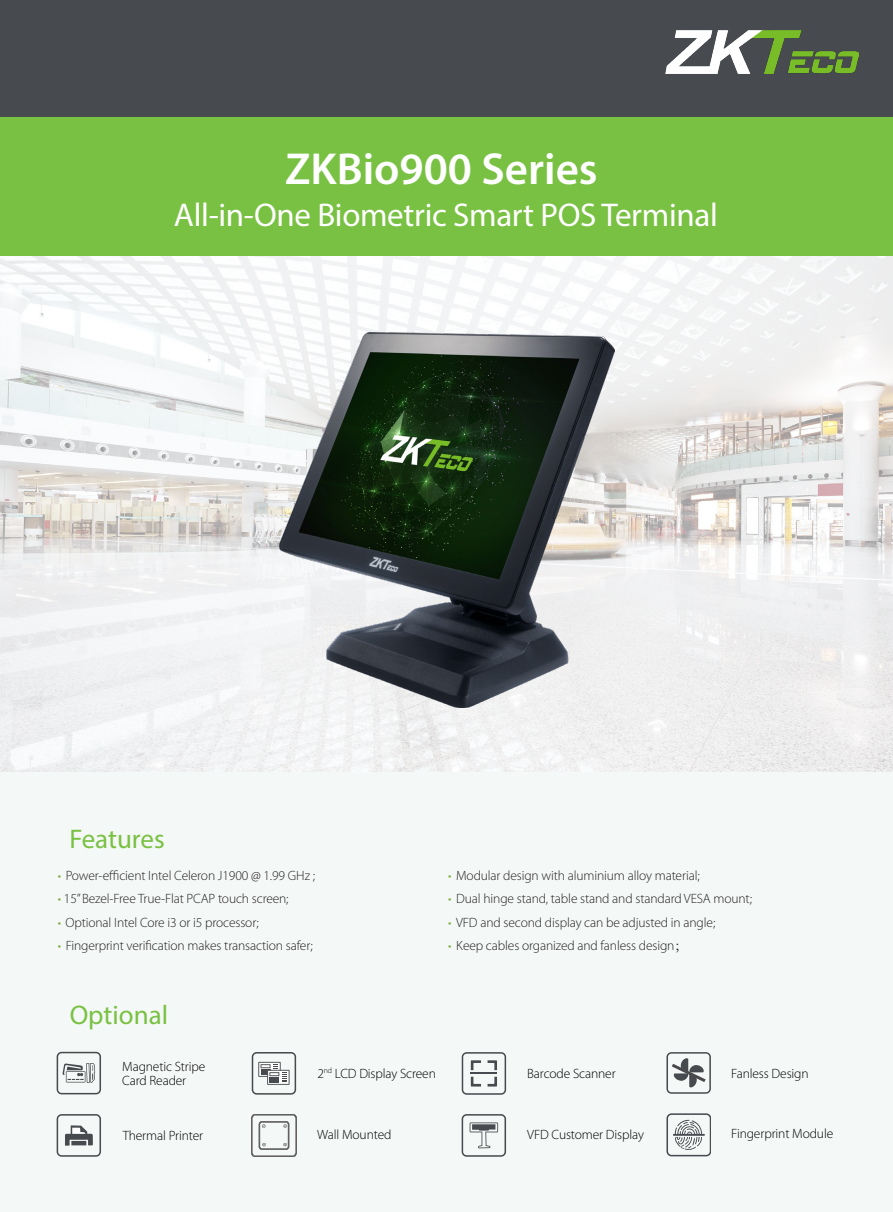
<style>
.page{position:relative;width:893px;height:1212px;background:#f4f8f6}
.page>*{position:absolute;margin:0;border:0;box-sizing:border-box;transform-origin:0 0}
.t1{font:600 45px "Myriad Pro";color:#fff}
.t2{font:33px "Myriad Pro";letter-spacing:-.01em;color:#fff}
.Headline_with_Span{font:27px "Myriad Pro";color:#79c142}
.t3{font:300 13.5px "Myriad Pro";letter-spacing:-.01em;color:#231f20}
.SPEC_Copy{font:300 13.5px/13.5px "Myriad Pro";letter-spacing:-.01em;color:#000}
.s1{color:#7aae36}
.s2{font-family:"Adobe Song Std"}
</style>
<div class="page">
<div style="left:0;top:0;width:893px;height:117px;background:#474a4e"></div>
<div style="left:0;top:117px;width:893px;height:140px;background:#79c142"></div>
<img style="left:666px;top:31px;width:193px;height:43px">
<svg style="left:0;top:256px;width:893px;height:515px"></svg>
<img style="left:280px;top:333px;width:334px;height:375px">
<svg style="left:57px;top:1052px;width:44px;height:42px"></svg>
<svg style="left:252px;top:1052px;width:44px;height:42px"></svg>
<svg style="left:462px;top:1052px;width:44px;height:43px"></svg>
<svg style="left:57px;top:1114px;width:44px;height:43px"></svg>
<svg style="left:462px;top:1114px;width:44px;height:43px"></svg>
<svg style="left:666px;top:1114px;width:45px;height:42px"></svg>
<img style="left:252px;top:1114px;width:44px;height:42px">
<svg style="left:666px;top:1052px;width:45px;height:42px"></svg>
<p class="t1" style="left:285px;top:140px;width:314px">ZKBio900 Series</p>
<p class="t2" style="left:174px;top:194px;width:545px">All-in-One Biometric Smart POS Terminal</p>
<p class="Headline_with_Span" style="left:69px;top:822px;width:97px">Features</p>
<p class="t3" style="left:58px;top:867px;width:259px"><span class="s1">•</span> Power-efficient Intel Celeron J1900 @ 1.99 GHz ;</p>
<p class="t3" style="left:58px;top:890px;width:232px"><span class="s1">•</span> 15” Bezel-Free True-Flat PCAP touch screen;</p>
<p class="t3" style="left:58px;top:914px;width:203px"><span class="s1">•</span> Optional Intel Core i3 or i5 processor;</p>
<p class="t3" style="left:58px;top:937px;width:257px"><span class="s1">•</span> Fingerprint verification makes transaction safer;</p>
<p class="Headline_with_Span" style="left:70px;top:998px;width:100px">Optional</p>
<p class="t3" style="left:448px;top:867px;width:253px"><span class="s1">•</span> Modular design with aluminium alloy material;</p>
<p class="t3" style="left:448px;top:890px;width:305px"><span class="s1">•</span> Dual hinge stand, table stand and standard VESA mount;</p>
<p class="t3" style="left:448px;top:914px;width:269px"><span class="s1">•</span> VFD and second display can be adjusted in angle;</p>
<p class="t3" style="left:448px;top:937px;width:241px"><span class="s1">•</span> Keep cables organized and fanless design<span class="s2">；</span></p>
<p class="SPEC_Copy" style="left:122px;top:1060px;width:85px">Magnetic Stripe<br>Card Reader</p>
<p class="SPEC_Copy" style="left:527px;top:1067px;width:90px">Barcode Scanner</p>
<p class="SPEC_Copy" style="left:731px;top:1067px;width:79px">Fanless Design</p>
<p class="SPEC_Copy" style="left:317px;top:1066px;width:120px">2<sup>nd</sup> LCD Display Screen</p>
<p class="SPEC_Copy" style="left:123px;top:1129px;width:82px">Thermal Printer</p>
<p class="SPEC_Copy" style="left:317px;top:1128px;width:76px">Wall Mounted</p>
<p class="SPEC_Copy" style="left:527px;top:1127px;width:118px">VFD Customer Display</p>
<p class="SPEC_Copy" style="left:731px;top:1127px;width:103px">Fingerprint Module</p>
</div>
